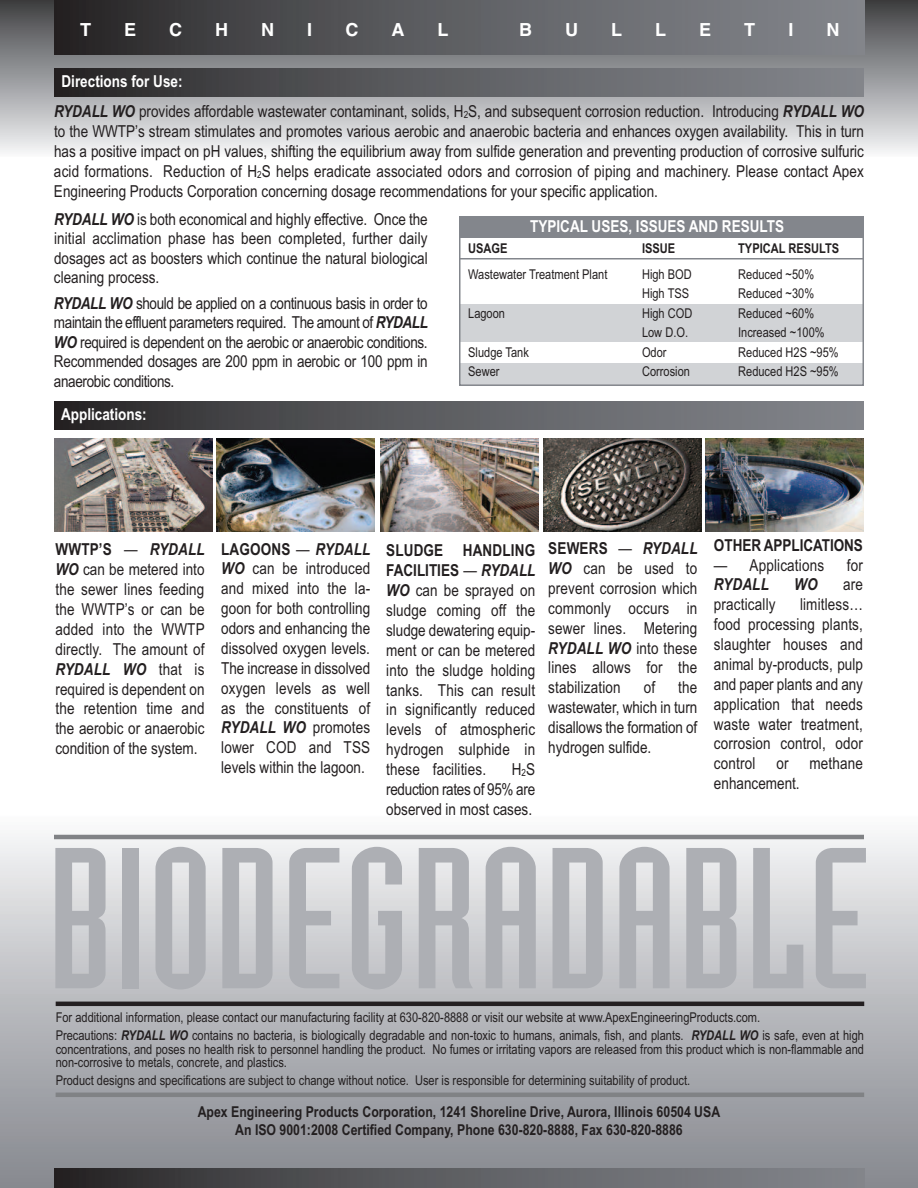
<style>
.page{position:relative;width:918px;height:1188px;background:#fff}
.page>*{position:absolute;margin:0;border:0;box-sizing:border-box;transform-origin:0 0}
.t1{font:196.5px "Industria Solid";color:#adafb4;scale:1.15 1}
.t2{font:700 18px "Helvetica";color:#fff}
.t3{font:16.5px/20px "Arial Narrow";color:#231f20;text-align:justify}
.t4{font:700 16.5px "Arial Narrow";color:#fff}
.t5{font:700 16.5px "Arial Narrow";letter-spacing:-.005em;color:#231f20}
.t6{font:italic 700 16.5px "Arial Narrow";letter-spacing:.01em;color:#231f20}
.t7{font:700 15px/18px "Arial Narrow";color:#231f20;text-align:center}
.t8{font:13.5px/18px "Arial Narrow";color:#231f20}
.t9{font:700 13.5px "Arial Narrow";color:#231f20}
.s1{font-weight:700;font-style:italic}
.s2{font-size:9.9px}
.s3{font-weight:700}
</style>
<div class="page">
<div style="left:459px;top:305px;width:405px;height:37px;background:#d1d3d6"></div>
<div style="left:459px;top:363px;width:405px;height:22px;background:#d1d3d6"></div>
<div style="left:459px;top:233px;width:405px;height:153px;border:2px solid #83868c"></div>
<div style="left:0;top:815px;width:918px;height:373px;background:linear-gradient(to bottom,#f6f7f8,#82858b)"></div>
<div style="left:0;top:0;width:918px;height:156px;background:linear-gradient(to bottom,#3d3e41,#f3f4f7)"></div>
<div style="left:55px;top:0;width:810px;height:55px;background:linear-gradient(to right,#2d2c2d,#898c92)"></div>
<div style="left:55px;top:1169px;width:810px;height:19px;background:linear-gradient(to right,#2d2c2d,#898c92)"></div>
<hr style="left:54px;top:835px;width:810px;height:4px;background:#808285">
<hr style="left:56px;top:1093px;width:808px;height:4px;background:#808285">
<hr style="left:56px;top:1002px;width:808px;height:4px;background:#231f20">
<div style="left:54px;top:402px;width:810px;height:28px;background:linear-gradient(to right,#2d2c2d,#898c92)"></div>
<img style="left:217px;top:438px;width:158px;height:93px">
<img style="left:380px;top:438px;width:158px;height:94px">
<img style="left:54px;top:438px;width:158px;height:94px">
<img style="left:543px;top:438px;width:158px;height:93px">
<img style="left:706px;top:438px;width:158px;height:93px">
<div style="left:54px;top:68px;width:810px;height:28px;background:linear-gradient(to right,#2d2c2d,#898c92)"></div>
<div style="left:459px;top:216px;width:405px;height:21px;background:#83868c"></div>
<hr style="left:459px;top:258px;width:405px;height:2px;background:#83868c">
<p class="t2" style="left:80px;top:19px;width:12px">T</p>
<p class="t2" style="left:124px;top:19px;width:14px">E</p>
<p class="t2" style="left:169px;top:19px;width:14px">C</p>
<p class="t2" style="left:215px;top:19px;width:14px">H</p>
<p class="t2" style="left:261px;top:19px;width:14px">N</p>
<p class="t2" style="left:307px;top:19px;width:7px">I</p>
<p class="t2" style="left:345px;top:19px;width:14px">C</p>
<p class="t2" style="left:391px;top:19px;width:14px">A</p>
<p class="t2" style="left:437px;top:19px;width:12px">L</p>
<p class="t2" style="left:519px;top:19px;width:14px">B</p>
<p class="t2" style="left:565px;top:19px;width:14px">U</p>
<p class="t2" style="left:611px;top:19px;width:12px">L</p>
<p class="t2" style="left:655px;top:19px;width:12px">L</p>
<p class="t2" style="left:699px;top:19px;width:14px">E</p>
<p class="t2" style="left:744px;top:19px;width:12px">T</p>
<p class="t2" style="left:788px;top:19px;width:7px">I</p>
<p class="t2" style="left:826px;top:19px;width:14px">N</p>
<p class="t4" style="left:62px;top:71px;width:123px">Directions for Use:</p>
<p class="t3" style="left:54px;top:102px;width:812px"><span class="s1">RYDALL WO</span> provides affordable wastewater contaminant, solids, H<span class="s2">2</span>S, and subsequent corrosion reduction. Introducing <span class="s1">RYDALL WO </span>to the WWTP’s stream stimulates and promotes various aerobic and anaerobic bacteria and enhances oxygen availability. This in turn has a positive impact on pH values, shifting the equilibrium away from sulfide generation and preventing production of corrosive sulfuric acid formations. Reduction of H<span class="s2">2</span>S helps eradicate associated odors and corrosion of piping and machinery. Please contact Apex Engineering Products Corporation concerning dosage recommendations for your specific application.</p>
<p class="t3" style="left:54px;top:210px;width:375px;line-height:19.5px"><span class="s1">RYDALL WO</span> is both economical and highly effective. Once the initial acclimation phase has been completed, further daily dosages act as boosters which continue the natural biological cleaning process.</p>
<p class="t3" style="left:54px;top:294px;width:376px;line-height:19.5px"><span class="s1">RYDALL WO</span> should be applied on a continuous basis in order to maintain the effluent parameters required. The amount of <span class="s1">RYDALL WO</span> required is dependent on the aerobic or anaerobic conditions.<br>Recommended dosages are 200 ppm in aerobic or 100 ppm in anaerobic conditions.</p>
<p class="t4" style="left:61px;top:405px;width:87px">Applications:</p>
<p class="t4" style="left:530px;top:216px;width:255px">TYPICAL USES, ISSUES AND RESULTS</p>
<p class="t9" style="left:468px;top:241px;width:41px">USAGE</p>
<p class="t9" style="left:642px;top:241px;width:35px">ISSUE</p>
<p class="t9" style="left:738px;top:241px;width:103px">TYPICAL RESULTS</p>
<p class="t8" style="left:468px;top:265px;width:141px">Wastewater Treatment Plant</p>
<p class="t8" style="left:642px;top:265px;width:51px">High BOD</p>
<p class="t8" style="left:738px;top:265px;width:78px">Reduced ~50%</p>
<p class="t8" style="left:642px;top:285px;width:49px">High TSS</p>
<p class="t8" style="left:738px;top:285px;width:78px">Reduced ~30%</p>
<p class="t8" style="left:468px;top:304px;width:38px">Lagoon</p>
<p class="t8" style="left:642px;top:304px;width:52px">High COD</p>
<p class="t8" style="left:738px;top:304px;width:78px">Reduced ~60%</p>
<p class="t8" style="left:642px;top:324px;width:48px">Low D.O.</p>
<p class="t8" style="left:738px;top:324px;width:88px">Increased ~100%</p>
<p class="t8" style="left:468px;top:343px;width:62px">Sludge Tank</p>
<p class="t8" style="left:642px;top:343px;width:26px">Odor</p>
<p class="t8" style="left:738px;top:343px;width:102px">Reduced H2S ~95%</p>
<p class="t8" style="left:468px;top:363px;width:33px">Sewer</p>
<p class="t8" style="left:642px;top:363px;width:49px">Corrosion</p>
<p class="t8" style="left:738px;top:363px;width:102px">Reduced H2S ~95%</p>
<p class="t3" style="left:55px;top:540px;width:151px"><span class="s3">WWTP’S</span> — <span class="s1">RYDALL WO</span> can be metered into the sewer lines feeding the WWTP’s or can be added into the WWTP directly. The amount of <span class="s1">RYDALL WO</span> that is required is dependent on the retention time and the aerobic or anaerobic condition of the system.</p>
<p class="t3" style="left:221px;top:539px;width:151px"><span class="s3">LAGOONS</span> — <span class="s1">RYDALL WO</span> can be introduced and mixed into the la&shy;goon for both controlling odors and enhancing the dissolved oxygen levels.<br>The increase in dissolved oxygen levels as well as the constituents of <span class="s1">RYDALL WO</span> promotes lower COD and TSS levels within the lagoon.</p>
<p class="t3" style="left:386px;top:541px;width:151px"><span class="s3">SLUDGE HANDLING FACILITIES</span> — <span class="s1">RYDALL WO</span> can be sprayed on sludge coming off the sludge dewatering equip&shy;ment or can be metered into the sludge holding tanks. This can result in significantly reduced levels of atmospheric hydrogen sulphide in these facilities.</p>
<p class="t3" style="left:386px;top:759px;width:151px;text-indent:125px">H<span class="s2">2</span>S reduction rates of 95% are observed in most cases.</p>
<p class="t3" style="left:548px;top:539px;width:151px"><span class="s3">SEWERS</span> — <span class="s1">RYDALL WO</span> can be used to prevent corrosion which commonly occurs in sewer lines. Metering <span class="s1">RYDALL WO</span> into these lines allows for the stabilization</p>
<p class="t3" style="left:644px;top:678px;width:13px">of</p>
<p class="t3" style="left:548px;top:678px;width:151px;text-indent:130px">the wastewater, which in turn disallows the formation of hydrogen sulfide.</p>
<p class="t5" style="left:714px;top:535px;width:151px">OTHER APPLICATIONS</p>
<p class="t3" style="left:714px;top:555px;width:112px">— Applications</p>
<p class="t3" style="left:847px;top:555px;width:18px">for</p>
<p class="t6" style="left:714px;top:575px;width:56px">RYDALL</p>
<p class="t6" style="left:794px;top:575px;width:25px">WO</p>
<p class="t3" style="left:843px;top:575px;width:21px">are</p>
<p class="t3" style="left:714px;top:595px;width:63px">practically</p>
<p class="t3" style="left:714px;top:595px;width:151px;text-indent:86px">limitless… food processing plants, slaughter houses and animal by-products, pulp and paper plants and any application that needs waste water treatment, corrosion control, odor control</p>
<p class="t3" style="left:776px;top:754px;width:14px">or</p>
<p class="t3" style="left:809px;top:754px;width:55px">methane</p>
<p class="t3" style="left:714px;top:774px;width:87px">enhancement.</p>
<h1 class="t1" style="left:47px;top:848px;width:717px">BIODEGRADABLE</h1>
<p class="t8" style="left:56px;top:1008px;width:810px">For additional information, please contact our manufacturing facility at 630-820-8888 or visit our website at www.ApexEngineeringProducts.com.<br>Precautions: <span class="s1">RYDALL WO</span> contains no bacteria, is biologically degradable and non-toxic to humans, animals, fish, and plants. <span class="s1">RYDALL WO</span> is safe, even at high</p>
<p class="t8" style="left:56px;top:1042px;width:810px;line-height:13.5px">concentrations, and poses no health risk to personnel handling the product. No fumes or irritating vapors are released from this product which is non-flammable and non-corrosive to metals, concrete, and plastics.</p>
<p class="t8" style="left:56px;top:1071px;width:636px">Product designs and specifications are subject to change without notice. User is responsible for determining suitability of product.</p>
<p class="t7" style="left:198px;top:1103px;width:524px">Apex Engineering Products Corporation, 1241 Shoreline Drive, Aurora, Illinois 60504 USA<br>An ISO 9001:2008 Certified Company, Phone 630-820-8888, Fax 630-820-8886</p>
</div>
